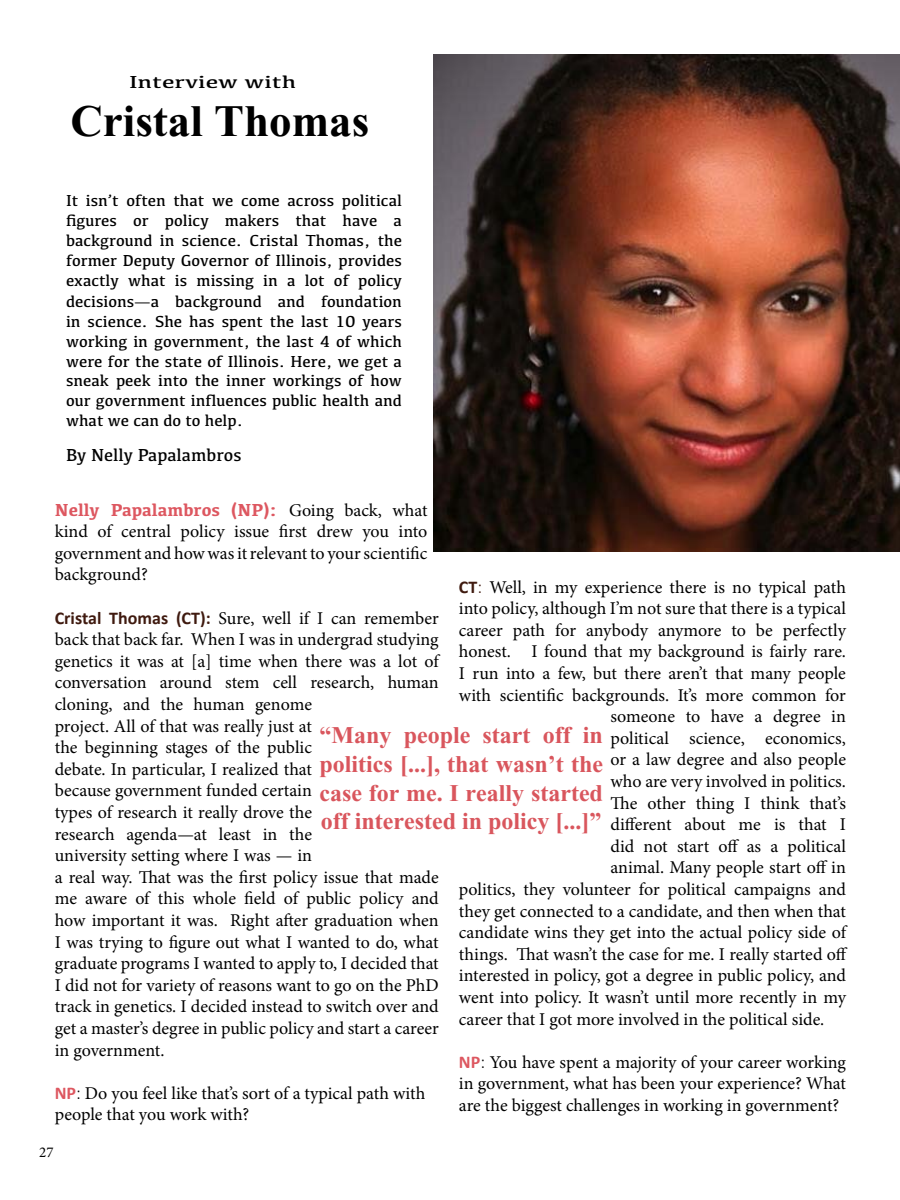
<style>
.page{position:relative;width:900px;height:1200px;background:#fff}
.page>*{position:absolute;margin:0;border:0;box-sizing:border-box;transform-origin:0 0}
.t1{font:700 45px "Maestro Times";color:#000}
.t2{font:700 24px/28.8px "Maestro Times";color:#d9565d;text-align:justify}
.t3{font:18px/21.6px "Minion Pro";color:#000;text-align:justify}
.t4{font:700 18px "Kefa";color:#dd5760}
.t5{font:18px "Kefa";color:#000}
.t6{font:18px "Kefa";color:#000;scale:1.39 1}
.t7{font:16.5px/19.8px "Kefa";color:#000;text-align:justify}
.t8{font:15px "Minion Pro";color:#000}
.s1{font-family:"Minion Pro";font-size:18px}
.s2{font-family:"Minion Pro";font-weight:400;color:#000}
.s3{font-family:"Calibri";font-weight:700;color:#3f1a0f}
.s4{font-family:"Calibri";font-weight:700;color:#dd5760}
.s5{font-family:"Calibri";font-weight:300}
.s6{font-family:"Calibri";font-weight:300;color:#3f1a0f}
</style>
<div class="page">
<img style="left:434px;top:54px;width:466px;height:498px">
<p class="t6" style="left:129px;top:70px;width:122px">Interview with</p>
<h1 class="t1" style="left:70px;top:94px;width:300px">Cristal Thomas</h1>
<p class="t7" style="left:66px;top:191px;width:337px">It isn’t often that we come across political figures or policy makers that have a background in science. Cristal Thomas, the former Deputy Governor of Illinois, provides exactly what is missing in a lot of policy</p>
<p class="t7" style="left:66px;top:291px;width:338px">decisions<span class="s1">—</span>a background and foundation in science. She has spent the last 10 years working in government, the last 4 of which were for the state of Illinois. Here, we get a sneak peek into the inner workings of how our government influences public health and what we can do to help.</p>
<p class="t5" style="left:66px;top:444px;width:177px">By Nelly Papalambros</p>
<p class="t4" style="left:55px;top:497px;width:374px">Nelly Papalambros (NP): <span class="s2">Going back, what</span></p>
<p class="t3" style="left:55px;top:521px;width:374px">kind of central policy issue first drew you into government and how was it relevant to your scientific background?</p>
<p class="t3" style="left:55px;top:607px;width:386px;text-align:left"><span class="s3">Cristal Thomas (CT):</span> Sure, well if I can remember back that back far. When I was in undergrad studying genetics it was at [a] time when there was a lot of conversation around stem cell research, human cloning, and the human genome<br>project. All of that was really just at<br>the beginning stages of the public<br>debate. In particular, I realized that<br>because government funded certain<br>types of research it really drove the<br>research agenda—at least in the<br>university setting where I was — in<br>a real way. That was the first policy issue that made me aware of this whole field of public policy and how important it was. Right after graduation when I was trying to figure out what I wanted to do, what graduate programs I wanted to apply to, I decided that I did not for variety of reasons want to go on the PhD track in genetics. I decided instead to switch over and get a master’s degree in public policy and start a career in government.</p>
<p class="t3" style="left:55px;top:1082px;width:372px"><span class="s4">NP</span><span class="s5">:</span> Do you feel like that’s sort of a typical path with people that you work with?</p>
<p class="t3" style="left:459px;top:576px;width:389px"><span class="s3">CT</span><span class="s6">:</span> Well, in my experience there is no typical path</p>
<p class="t3" style="left:459px;top:598px;width:388px">into policy, although I’m not sure that there is a typical</p>
<p class="t3" style="left:459px;top:619px;width:388px">career path for anybody anymore to be perfectly</p>
<p class="t3" style="left:459px;top:641px;width:389px">honest. I found that my background is fairly rare.</p>
<p class="t3" style="left:459px;top:662px;width:388px">I run into a few, but there aren’t that many people</p>
<p class="t3" style="left:459px;top:684px;width:388px">with scientific backgrounds. It’s more common for</p>
<p class="t3" style="left:610px;top:706px;width:237px">someone to have a degree in</p>
<p class="t3" style="left:610px;top:727px;width:237px">political science, economics,</p>
<p class="t3" style="left:610px;top:749px;width:237px">or a law degree and also people</p>
<p class="t3" style="left:610px;top:770px;width:237px">who are very involved in politics.</p>
<p class="t3" style="left:610px;top:792px;width:237px">The other thing I think that’s</p>
<p class="t3" style="left:610px;top:814px;width:237px">different about me is that I</p>
<p class="t3" style="left:610px;top:835px;width:237px">did not start off as a political</p>
<p class="t3" style="left:610px;top:857px;width:237px">animal. Many people start off in</p>
<p class="t3" style="left:459px;top:878px;width:388px">politics, they volunteer for political campaigns and</p>
<p class="t3" style="left:459px;top:900px;width:388px">they get connected to a candidate, and then when that</p>
<p class="t3" style="left:459px;top:922px;width:389px">candidate wins they get into the actual policy side of</p>
<p class="t3" style="left:459px;top:943px;width:390px">things. That wasn’t the case for me. I really started off</p>
<p class="t3" style="left:459px;top:965px;width:389px">interested in policy, got a degree in public policy, and</p>
<p class="t3" style="left:459px;top:986px;width:388px">went into policy. It wasn’t until more recently in my</p>
<p class="t3" style="left:459px;top:1008px;width:367px">career that I got more involved in the political side.</p>
<p class="t3" style="left:459px;top:1051px;width:389px"><span class="s4">NP</span><span class="s5">:</span> You have spent a majority of your career working in government, what has been your experience? What are the biggest challenges in working in government?</p>
<h2 class="t2" style="left:320px;top:720px;width:285px">“Many people start off in politics [...], that wasn’t the case for me. I really started off interested in policy [...]”</h2>
<p class="t8" style="left:39px;top:1142px;width:16px">27</p>
</div>
